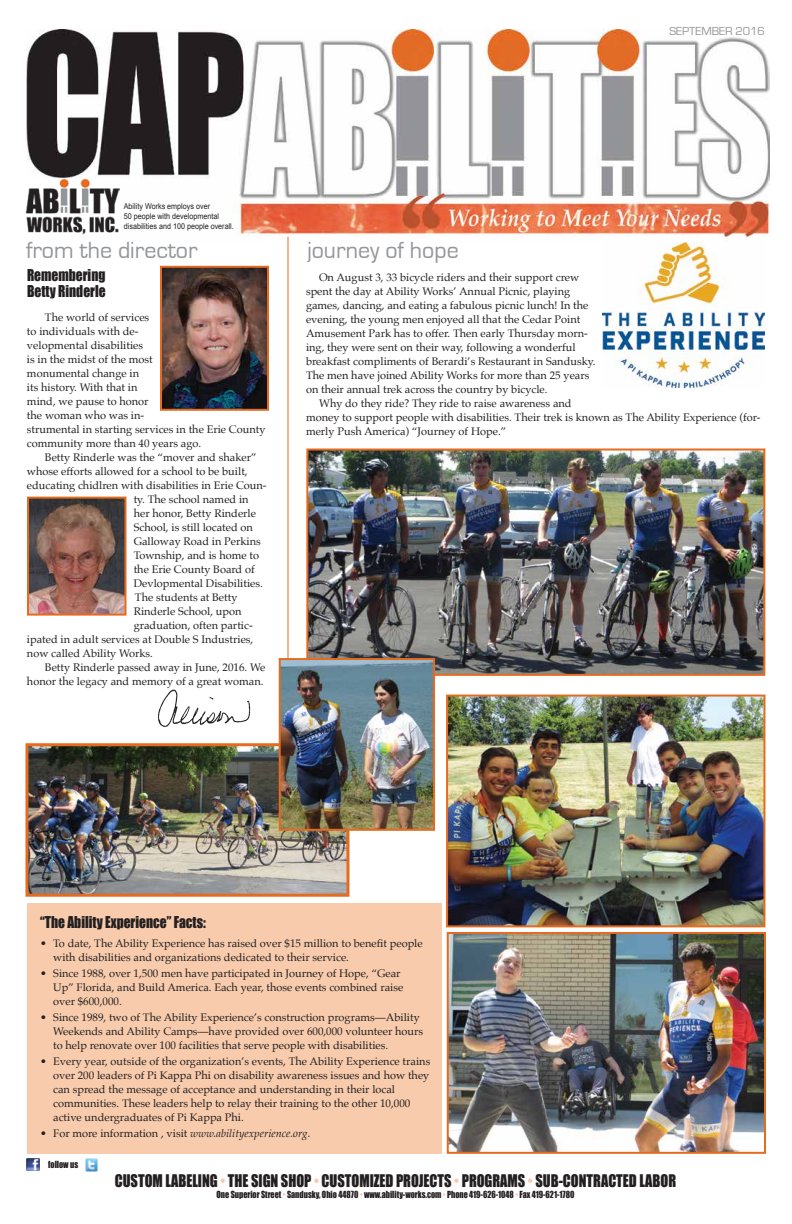
<style>
.page{position:relative;width:792px;height:1224px;background:#fff}
.page>*{position:absolute;margin:0;border:0;box-sizing:border-box;transform-origin:0 0}
.t1{font:24px "Eurostile";color:#939598}
.t2{font:16px "Impact";color:#231f20;scale:.9 1}
.t3{font:15px/16px "Impact";color:#231f20;scale:.9 1}
.t4{font:12px "Eurostile";color:#939598}
.t5{font:11px/14px "Palatino";color:#231f20}
.t6{font:italic 11px "Palatino";color:#231f20}
.t7{font:9px "Impact";color:#231f20;scale:.9 1}
.t8{font:8px/9.6px "Arial";color:#231f20;scale:.9 1}
.s1{font-style:normal}
.s2{color:#f7cbac}
</style>
<div class="page">
<img style="left:26px;top:29px;width:743px;height:213px">
<img style="left:26px;top:178px;width:93px;height:56px">
<svg style="left:27px;top:1159px;width:12px;height:12px"></svg>
<svg style="left:85px;top:1159px;width:13px;height:12px"></svg>
<hr style="left:288px;top:237px;width:1px;height:507px;background:#e46b1f">
<img style="left:158px;top:689px;width:93px;height:38px">
<img style="left:163px;top:269px;width:103px;height:139px">
<div style="left:160px;top:266px;width:109px;height:145px;border:2px solid #e46b1f"></div>
<img style="left:30px;top:500px;width:93px;height:113px">
<div style="left:27px;top:497px;width:99px;height:119px;border:2px solid #e46b1f"></div>
<img style="left:603px;top:242px;width:162px;height:146px">
<img style="left:30px;top:747px;width:315px;height:146px">
<div style="left:26px;top:743px;width:323px;height:154px;border:3px solid #e46b1f"></div>
<img style="left:450px;top:935px;width:313px;height:216px">
<div style="left:447px;top:932px;width:319px;height:222px;border:2px solid #e46b1f"></div>
<img style="left:449px;top:698px;width:313px;height:226px">
<div style="left:446px;top:695px;width:319px;height:232px;border:2px solid #e46b1f"></div>
<img style="left:309px;top:452px;width:453px;height:221px">
<div style="left:306px;top:449px;width:459px;height:227px;border:2px solid #e46b1f"></div>
<img style="left:282px;top:661px;width:150px;height:167px">
<div style="left:279px;top:658px;width:156px;height:173px;border:2px solid #e46b1f"></div>
<div style="left:28px;top:903px;width:414px;height:251px;background:#f7cbac"></div>
<p class="t8" style="left:124px;top:202px;width:124px">Ability Works employs over<br>50 people with developmental disabilities and 100 people overall.</p>
<p class="t4" style="left:669px;top:25px;width:97px">SEPTEMBER 2016</p>
<h1 class="t1" style="left:26px;top:237px;width:173px">from the director</h1>
<h1 class="t1" style="left:307px;top:237px;width:153px">journey of hope</h1>
<h3 class="t3" style="left:27px;top:266px;width:89px">Remembering<br>Betty Rinderle</h3>
<p class="t5" style="left:27px;top:310px;width:240px;text-indent:18px">The world of services<br>to individuals with de-<br>velopmental disabilities<br>is in the midst of the most<br>monumental change in<br>its history. With that in<br>mind, we pause to honor<br>the woman who was in-<br>strumental in starting services in the Erie County community more than 40 years ago.</p>
<p class="t5" style="left:45px;top:450px;width:213px">Betty Rinderle was the “mover and shaker”</p>
<p class="t5" style="left:27px;top:464px;width:222px">whose efforts allowed for a school to be built,</p>
<p class="t5" style="left:27px;top:478px;width:241px">educating chidlren with disabilities in Erie Coun-</p>
<p class="t5" style="left:134px;top:492px;width:117px">ty. The school named in</p>
<p class="t5" style="left:134px;top:506px;width:124px">her honor, Betty Rinderle</p>
<p class="t5" style="left:134px;top:520px;width:121px">School, is still located on</p>
<p class="t5" style="left:134px;top:534px;width:129px">Galloway Road in Perkins</p>
<p class="t5" style="left:134px;top:548px;width:127px">Township, and is home to</p>
<p class="t5" style="left:134px;top:562px;width:123px">the Erie County Board of</p>
<p class="t5" style="left:134px;top:576px;width:131px">Devlopmental Disabilities.</p>
<p class="t5" style="left:135px;top:590px;width:104px">The students at Betty</p>
<p class="t5" style="left:134px;top:604px;width:109px">Rinderle School, upon</p>
<p class="t5" style="left:134px;top:618px;width:120px">graduation, often partic-</p>
<p class="t5" style="left:27px;top:632px;width:228px">ipated in adult services at Double S Industries,</p>
<p class="t5" style="left:27px;top:646px;width:128px">now called Ability Works.</p>
<p class="t5" style="left:45px;top:660px;width:222px">Betty Rinderle passed away in June, 2016. We</p>
<p class="t5" style="left:27px;top:674px;width:238px">honor the legacy and memory of a great woman.</p>
<p class="t5" style="left:319px;top:270px;width:262px">On August 3, 33 bicycle riders and their support crew</p>
<p class="t5" style="left:306px;top:284px;width:266px">spent the day at Ability Works’ Annual Picnic, playing</p>
<p class="t5" style="left:306px;top:298px;width:284px">games, dancing, and eating a fabulous picnic lunch! In the</p>
<p class="t5" style="left:306px;top:312px;width:276px">evening, the young men enjoyed all that the Cedar Point</p>
<p class="t5" style="left:306px;top:326px;width:283px">Amusement Park has to offer. Then early Thursday morn-</p>
<p class="t5" style="left:306px;top:340px;width:271px">ing, they were sent on their way, following a wonderful</p>
<p class="t5" style="left:306px;top:354px;width:291px">breakfast compliments of Berardi’s Restaurant in Sandusky.</p>
<p class="t5" style="left:306px;top:368px;width:285px">The men have joined Ability Works for more than 25 years</p>
<p class="t5" style="left:306px;top:382px;width:243px">on their annual trek across the country by bicycle.</p>
<p class="t5" style="left:319px;top:396px;width:254px">Why do they ride? They ride to raise awareness and</p>
<p class="t5" style="left:306px;top:410px;width:456px">money to support people with disabilities. Their trek is known as The Ability Experience (for-</p>
<p class="t5" style="left:306px;top:424px;width:202px">merly Push America) “Journey of Hope.”</p>
<h3 class="t3" style="left:40px;top:914px;width:185px">“The Ability Experience” Facts:</h3>
<p class="t5" style="left:53px;top:937px;width:371px;text-indent:-13px">• To date, The Ability Experience has raised over $15 million to benefit people with disabilities and organizations dedicated to their service.</p>
<p class="t5" style="left:53px;top:967px;width:352px;text-indent:-13px">• Since 1988, over 1,500 men have participated in Journey of Hope, “Gear<br>Up” Florida, and Build America. Each year, those events combined raise over $600,000.</p>
<p class="t5" style="left:53px;top:1011px;width:371px;text-indent:-13px">• Since 1989, two of The Ability Experience’s construction programs—Ability<br>Weekends and Ability Camps—have provided over 600,000 volunteer hours to help renovate over 100 facilities that serve people with disabilities.</p>
<p class="t5" style="left:53px;top:1055px;width:379px;text-indent:-13px">• Every year, outside of the organization’s events, The Ability Experience trains over 200 leaders of Pi Kappa Phi on disability awareness issues and how they can spread the message of acceptance and understanding in their local communities. These leaders help to relay their training to the other 10,000 active undergraduates of Pi Kappa Phi.</p>
<p class="t6" style="left:40px;top:1124px;width:272px"><span class="s1">• For more information , visit</span> www.abilityexperience.org.</p>
<p class="t7" style="left:48px;top:1158px;width:35px">follow us</p>
<h2 class="t2" style="left:115px;top:1168px;width:625px">CUSTOM LABELING <span class="s2">•</span> THE SIGN SHOP <span class="s2">•</span> CUSTOMIZED PROJECTS <span class="s2">•</span> PROGRAMS <span class="s2">•</span> SUB-CONTRACTED LABOR</h2>
<p class="t7" style="left:217px;top:1187px;width:399px">One Superior Street <span class="s2">•</span> Sandusky, Ohio 44870 <span class="s2">•</span> www.ability-works.com <span class="s2">•</span> Phone 419-626-1048 <span class="s2">•</span> Fax 419-621-1780</p>
</div>
